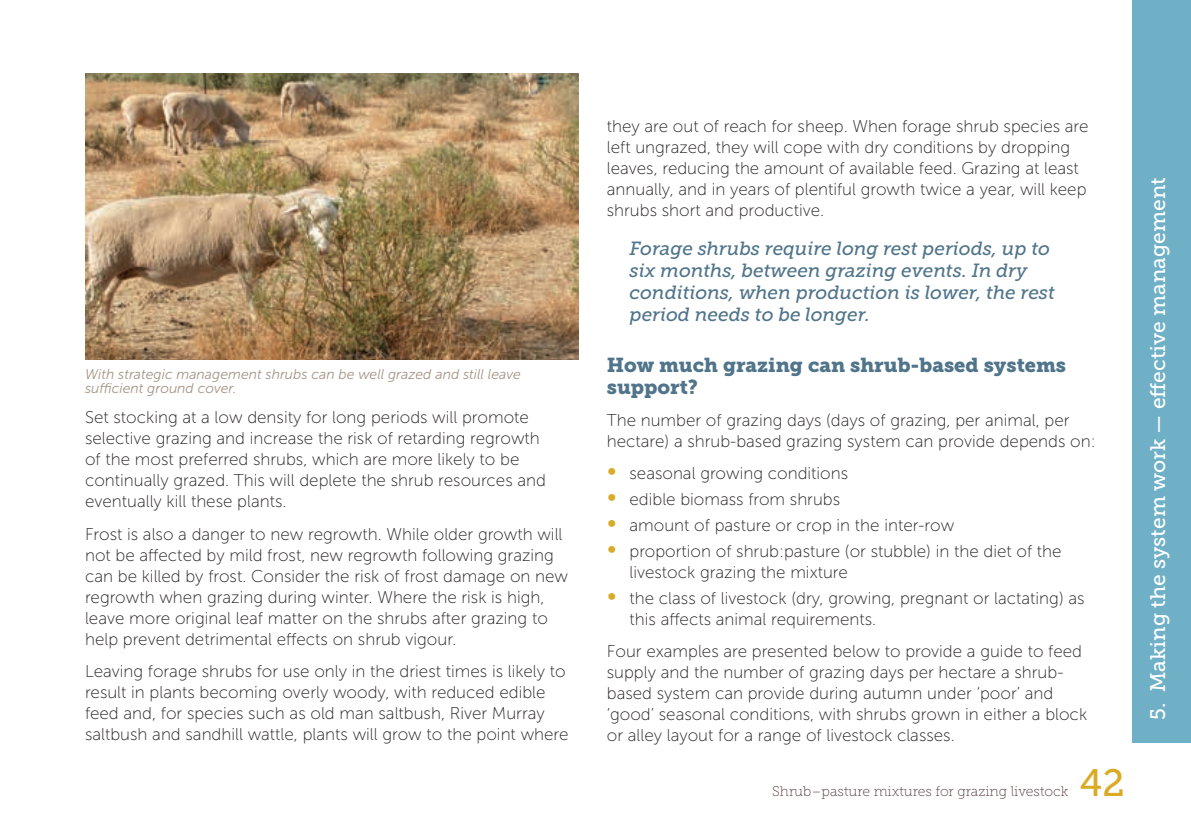
<style>
.page{position:relative;width:1191px;height:840px;background:#fff}
.page>*{position:absolute;margin:0;border:0;box-sizing:border-box;transform-origin:0 0}
.t1{font:38px "Museo Slab 500";color:#d9ab26}
.t2{font:21px "Museo Slab 500";color:#fff}
.t3{font:20px/22px "Museo Slab 900";color:#50748a}
.t4{font:italic 19px/22px "Museo Slab 500";color:#50748a}
.t5{font:17px/21px "Museo Sans 100";color:#231f20}
.t6{font:italic 14px/14.8px "Museo Sans 300";color:#a59484}
.t7{font:14px "Museo Slab 100";color:#5a3c3c}
.s1{font-size:26px;color:#d9ab26}
</style>
<div class="page">
<div style="left:1132px;top:0;width:59px;height:742px;background:#6fb0c7"></div>
<img style="left:85px;top:74px;width:493px;height:285px">
<p class="t6" style="left:85px;top:366px;width:437px">With strategic management shrubs can be well grazed and still leave sufficient ground cover.</p>
<p class="t5" style="left:85px;top:407px;width:462px">Set stocking at a low density for long periods will promote selective grazing and increase the risk of retarding regrowth of the most preferred shrubs, which are more likely to be continually grazed. This will deplete the shrub resources and eventually kill these plants.</p>
<p class="t5" style="left:85px;top:523px;width:484px">Frost is also a danger to new regrowth. While older growth will not be affected by mild frost, new regrowth following grazing can be killed by frost. Consider the risk of frost damage on new regrowth when grazing during winter. Where the risk is high, leave more original leaf matter on the shrubs after grazing to help prevent detrimental effects on shrub vigour.</p>
<p class="t5" style="left:85px;top:660px;width:485px">Leaving forage shrubs for use only in the driest times is likely to result in plants becoming overly woody, with reduced edible feed and, for species such as old man saltbush, River Murray saltbush and sandhill wattle, plants will grow to the point where</p>
<p class="t5" style="left:607px;top:116px;width:483px">they are out of reach for sheep. When forage shrub species are left ungrazed, they will cope with dry conditions by dropping leaves, reducing the amount of available feed. Grazing at least annually, and in years of plentiful growth twice a year, will keep shrubs short and productive.</p>
<p class="t4" style="left:629px;top:237px;width:427px">Forage shrubs require long rest periods, up to six months, between grazing events. In dry conditions, when production is lower, the rest period needs to be longer.</p>
<p class="t3" style="left:607px;top:353px;width:461px">How much grazing can shrub-based systems support?</p>
<p class="t5" style="left:607px;top:409px;width:490px">The number of grazing days (days of grazing, per animal, per hectare) a shrub-based grazing system can provide depends on:</p>
<p class="t5" style="left:607px;top:463px;width:243px"><span class="s1">•</span> seasonal growing conditions</p>
<p class="t5" style="left:607px;top:489px;width:235px"><span class="s1">•</span> edible biomass from shrubs</p>
<p class="t5" style="left:607px;top:514px;width:349px"><span class="s1">•</span> amount of pasture or crop in the inter-row</p>
<p class="t5" style="left:629px;top:540px;width:433px;text-indent:-23px"><span class="s1">•</span> proportion of shrub:pasture (or stubble) in the diet of the livestock grazing the mixture</p>
<p class="t5" style="left:629px;top:587px;width:456px;text-indent:-23px"><span class="s1">•</span> the class of livestock (dry, growing, pregnant or lactating) as this affects animal requirements.</p>
<p class="t5" style="left:607px;top:640px;width:482px">Four examples are presented below to provide a guide to feed supply and the number of grazing days per hectare a shrub&shy;based system can provide during autumn under ‘poor’ and ‘good’ seasonal conditions, with shrubs grown in either a block or alley layout for a range of livestock classes.</p>
<p class="t7" style="left:772px;top:783px;width:297px">Shrub–pasture mixtures for grazing livestock</p>
<h1 class="t1" style="left:1079px;top:761px;width:47px">42</h1>
<p class="t2" style="left:1146px;top:719px;width:543px;rotate:-90deg">5. Making the system work — effective management</p>
</div>
